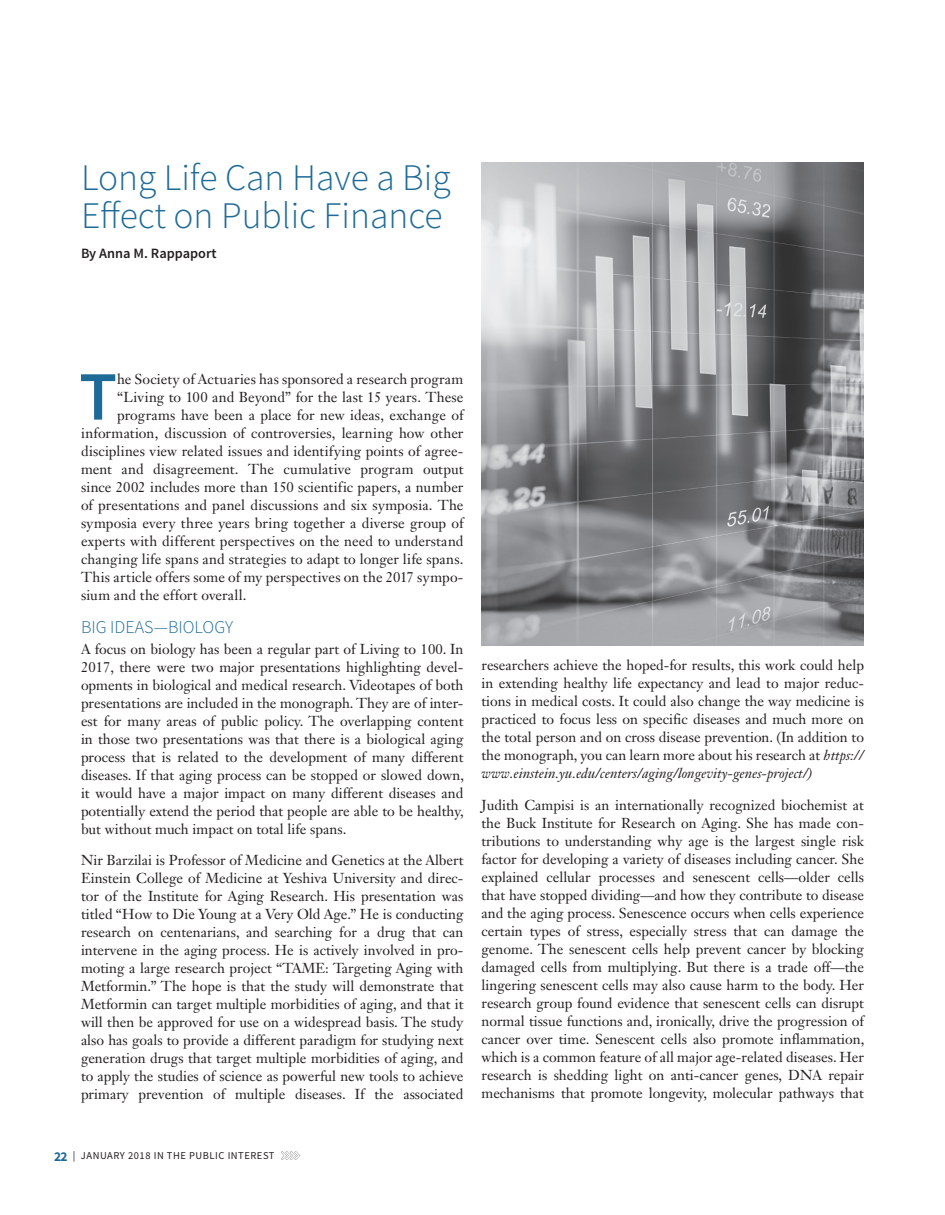
<style>
.page{position:relative;width:945px;height:1215px;background:#fff}
.page>*{position:absolute;margin:0;border:0;box-sizing:border-box;transform-origin:0 0}
.t1{font:600 69.3px "Source Sans Pro";color:#1f6b97}
.t2{font:300 37.5px/37.5px "Source Sans Pro";color:#1f6b97}
.t3{font:300 18px "Source Sans Pro";color:#1f6b97}
.t4{font:14.25px/18px "Janson Text LT Std";color:#231f20;text-align:justify}
.t5{font:600 14.25px "Source Sans Pro";color:#231f20}
.t6{font:10.5px "Source Sans Pro";letter-spacing:.05em;color:#231f20}
.s1{font-style:italic}
.s2{font-weight:700;font-size:13.5px;color:#1f6b97}
</style>
<div class="page">
<svg style="left:281px;top:1151px;width:19px;height:9px"></svg>
<img style="left:482px;top:162px;width:382px;height:483px">
<h2 class="t2" style="left:81px;top:159px;width:371px">Long Life Can Have a Big<br>Effect on Public Finance</h2>
<p class="t5" style="left:81px;top:244px;width:137px">By Anna M. Rappaport</p>
<h1 class="t1" style="left:79px;top:353px;width:39px">T</h1>
<p class="t4" style="left:117px;top:370px;width:348px">he Society of Actuaries has sponsored a research program</p>
<p class="t4" style="left:117px;top:388px;width:348px">“Living to 100 and Beyond” for the last 15 years. These</p>
<p class="t4" style="left:117px;top:406px;width:348px">programs have been a place for new ideas, exchange of</p>
<p class="t4" style="left:81px;top:424px;width:384px">information, discussion of controversies, learning how other</p>
<p class="t4" style="left:81px;top:442px;width:384px">disciplines view related issues and identifying points of agree-</p>
<p class="t4" style="left:81px;top:460px;width:384px">ment and disagreement. The cumulative program output</p>
<p class="t4" style="left:81px;top:478px;width:384px">since 2002 includes more than 150 scientific papers, a number</p>
<p class="t4" style="left:81px;top:496px;width:384px">of presentations and panel discussions and six symposia. The</p>
<p class="t4" style="left:81px;top:514px;width:384px">symposia every three years bring together a diverse group of</p>
<p class="t4" style="left:81px;top:532px;width:384px">experts with different perspectives on the need to understand</p>
<p class="t4" style="left:81px;top:550px;width:384px">changing life spans and strategies to adapt to longer life spans.</p>
<p class="t4" style="left:81px;top:568px;width:384px">This article offers some of my perspectives on the 2017 sympo-</p>
<p class="t4" style="left:81px;top:586px;width:167px">sium and the effort overall.</p>
<p class="t3" style="left:81px;top:616px;width:154px">BIG IDEAS—BIOLOGY</p>
<p class="t4" style="left:81px;top:640px;width:385px">A focus on biology has been a regular part of Living to 100. In 2017, there were two major presentations highlighting devel&shy;opments in biological and medical research. Videotapes of both presentations are included in the monograph. They are of inter&shy;est for many areas of public policy. The overlapping content in those two presentations was that there is a biological aging process that is related to the development of many different diseases. If that aging process can be stopped or slowed down, it would have a major impact on many different diseases and potentially extend the period that people are able to be healthy, but without much impact on total life spans.</p>
<p class="t4" style="left:81px;top:851px;width:384px">Nir Barzilai is Professor of Medicine and Genetics at the Albert Einstein College of Medicine at Yeshiva University and direc&shy;tor of the Institute for Aging Research. His presentation was titled “How to Die Young at a Very Old Age.” He is conducting research on centenarians, and searching for a drug that can intervene in the aging process. He is actively involved in pro&shy;moting a large research project “TAME: Targeting Aging with Metformin.” The hope is that the study will demonstrate that Metformin can target multiple morbidities of aging, and that it will then be approved for use on a widespread basis. The study also has goals to provide a different paradigm for studying next generation drugs that target multiple morbidities of aging, and to apply the studies of science as powerful new tools to achieve primary prevention of multiple diseases. If the associated</p>
<p class="t4" style="left:481px;top:656px;width:384px">researchers achieve the hoped-for results, this work could help in extending healthy life expectancy and lead to major reduc&shy;tions in medical costs. It could also change the way medicine is practiced to focus less on specific diseases and much more on the total person and on cross disease prevention. (In addition to the monograph, you can learn more about his research at <span class="s1">https:// www.einstein.yu.edu/centers/aging/longevity-genes-project/)</span></p>
<p class="t4" style="left:481px;top:796px;width:385px">Judith Campisi is an internationally recognized biochemist at the Buck Institute for Research on Aging. She has made con&shy;tributions to understanding why age is the largest single risk factor for developing a variety of diseases including cancer. She explained cellular processes and senescent cells—older cells that have stopped dividing—and how they contribute to disease and the aging process. Senescence occurs when cells experience certain types of stress, especially stress that can damage the genome. The senescent cells help prevent cancer by blocking damaged cells from multiplying. But there is a trade off—the lingering senescent cells may also cause harm to the body. Her research group found evidence that senescent cells can disrupt normal tissue functions and, ironically, drive the progression of cancer over time. Senescent cells also promote inflammation, which is a common feature of all major age-related diseases. Her research is shedding light on anti-cancer genes, DNA repair mechanisms that promote longevity, molecular pathways that</p>
<p class="t6" style="left:54px;top:1149px;width:222px"><span class="s2">22</span> | JANUARY 2018 IN THE PUBLIC INTEREST</p>
</div>
